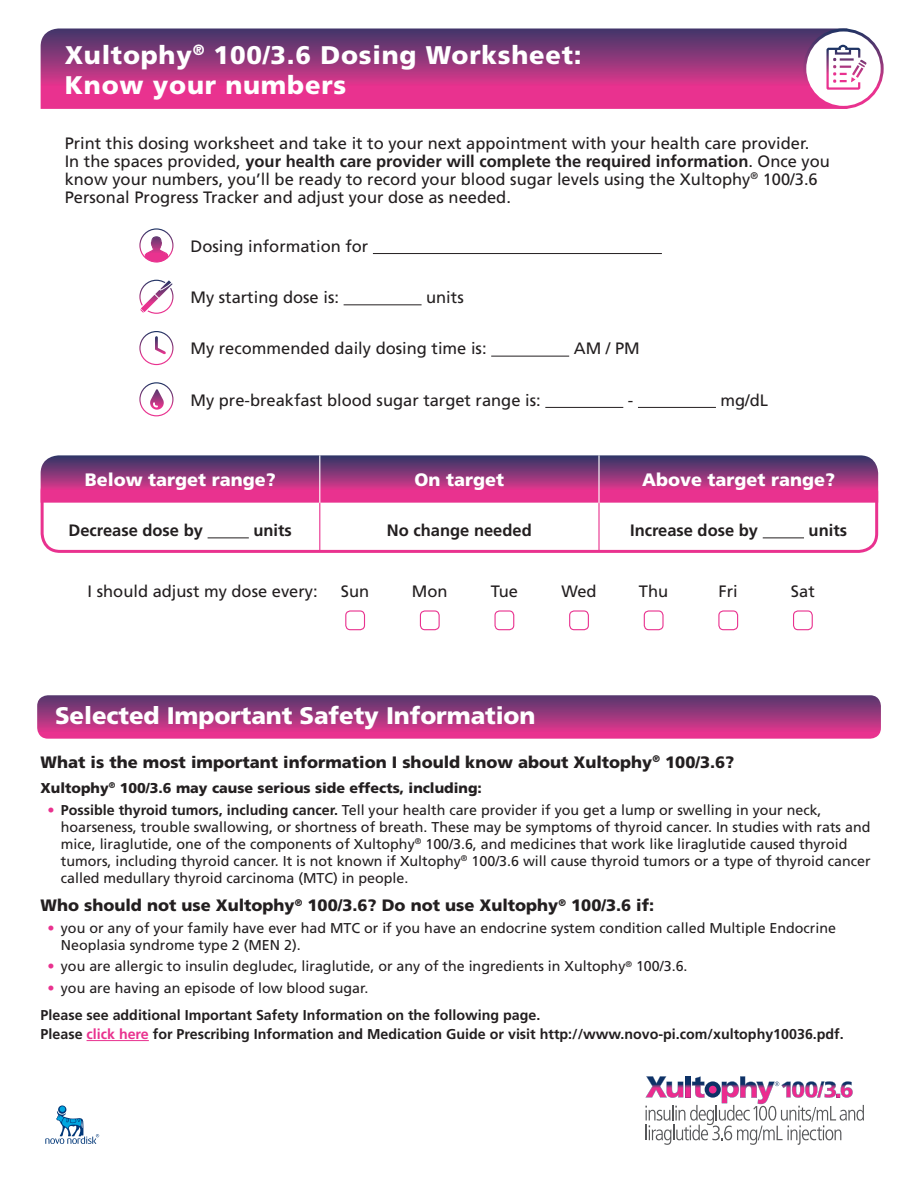
<style>
.page{position:relative;width:918px;height:1188px;background:#fff}
.page>*{position:absolute;margin:0;border:0;box-sizing:border-box;transform-origin:0 0}
.eyebrow_2{font:900 25.5px "Frutiger";letter-spacing:.03em;color:#fff}
.ISI_Headline{font:900 24px "Frutiger";letter-spacing:-.005em;color:#fff}
.t1{font:900 18px "Frutiger";color:#fff}
.body{font:16.5px/18px "Frutiger";color:#231f20}
.body_circle_question{font:16.5px "Frutiger";color:#231f20}
.ISI_Black_Main{font:900 16.5px "Frutiger";color:#231f20}
.ISI_Body{font:900 16.5px "Frutiger";color:#231f20}
.body_circle_question-2{font:700 16.5px "Frutiger";color:#231f20}
.t2{font:14.25px/17.1px "Frutiger";color:#231f20}
.Body_bold{font:700 14.25px/19.5px "Frutiger";color:#231f20}
.ISI_Black_Secondary{font:900 14.25px "Frutiger";color:#231f20}
.s1{font-weight:700}
.s2{color:#e9328f}
</style>
<div class="page">
<svg style="left:45px;top:1106px;width:54px;height:38px"></svg>
<svg style="left:645px;top:1076px;width:219px;height:69px"></svg>
<svg style="left:37px;top:695px;width:844px;height:44px;background:#a53981"></svg>
<svg style="left:41px;top:28px;width:806px;height:81px;background:#a83781"></svg>
<hr style="left:87px;top:1040px;width:62px;height:1px;background:#e9328f">
<div style="left:41px;top:473px;width:837px;height:80px;border:3px solid #e9328f;border-radius:18px"></div>
<svg style="left:41px;top:455px;width:837px;height:48px;background:#a13980"></svg>
<div style="left:805px;top:30px;width:77px;height:77px;background:#fff;border-radius:50%"></div>
<div style="left:803px;top:29px;width:81px;height:80px;border:3px solid #fff;border-radius:50%"></div>
<hr style="left:208px;top:537px;width:41px;height:1px;background:#231f20">
<hr style="left:763px;top:537px;width:41px;height:1px;background:#231f20">
<div style="left:345px;top:610px;width:20px;height:20px;border:1px solid #e9328f;border-radius:4px"></div>
<div style="left:420px;top:610px;width:20px;height:20px;border:1px solid #e9328f;border-radius:4px"></div>
<div style="left:494px;top:610px;width:20px;height:20px;border:1px solid #e9328f;border-radius:4px"></div>
<div style="left:569px;top:610px;width:20px;height:20px;border:1px solid #e9328f;border-radius:4px"></div>
<div style="left:644px;top:610px;width:20px;height:20px;border:1px solid #e9328f;border-radius:4px"></div>
<div style="left:718px;top:610px;width:20px;height:20px;border:1px solid #e9328f;border-radius:4px"></div>
<div style="left:793px;top:610px;width:20px;height:20px;border:1px solid #e9328f;border-radius:4px"></div>
<hr style="left:319px;top:455px;width:1px;height:48px;background:#fff">
<hr style="left:319px;top:503px;width:1px;height:47px;background:#e9328f">
<hr style="left:598px;top:455px;width:2px;height:48px;background:#fff">
<hr style="left:598px;top:503px;width:2px;height:47px;background:#e9328f">
<hr style="left:373px;top:253px;width:289px;height:1px;background:#231f20">
<hr style="left:344px;top:304px;width:78px;height:1px;background:#231f20">
<hr style="left:491px;top:356px;width:78px;height:1px;background:#231f20">
<hr style="left:545px;top:407px;width:78px;height:1px;background:#231f20">
<hr style="left:638px;top:407px;width:78px;height:1px;background:#231f20">
<svg style="left:139px;top:279px;width:35px;height:35px"></svg>
<svg style="left:144px;top:236px;width:25px;height:25px"></svg>
<div style="left:139px;top:228px;width:35px;height:35px;border:1px solid #fff;border-radius:50%"></div>
<div style="left:139px;top:331px;width:35px;height:34px;border:1px solid #fff;border-radius:50%"></div>
<svg style="left:155px;top:338px;width:11px;height:17px"></svg>
<div style="left:139px;top:382px;width:35px;height:34px;border:1px solid #fff;border-radius:50%"></div>
<svg style="left:150px;top:389px;width:14px;height:21px"></svg>
<svg style="left:826px;top:44px;width:41px;height:46px"></svg>
<div style="left:835px;top:49px;width:16px;height:6px;border:2px solid #fff"></div>
<p class="eyebrow_2" style="left:65px;top:39px;width:519px">Xultophy<sup>®</sup> 100/3.6 Dosing Worksheet:</p>
<p class="eyebrow_2" style="left:65px;top:69px;width:283px">Know your numbers</p>
<p class="body" style="left:65px;top:134px;width:767px">Print this dosing worksheet and take it to your next appointment with your health care provider.<br>In the spaces provided, <span class="s1">your health care provider will complete the required information</span>. Once you know your numbers, you’ll be ready to record your blood sugar levels using the Xultophy<sup>®</sup> 100/3.6<br>Personal Progress Tracker and adjust your dose as needed.</p>
<p class="body_circle_question" style="left:190px;top:236px;width:179px">Dosing information for</p>
<p class="body_circle_question" style="left:190px;top:288px;width:150px">My starting dose is:</p>
<p class="body_circle_question" style="left:426px;top:288px;width:39px">units</p>
<p class="body_circle_question" style="left:190px;top:339px;width:298px">My recommended daily dosing time is:</p>
<p class="body_circle_question" style="left:574px;top:339px;width:67px">AM / PM</p>
<p class="body_circle_question" style="left:190px;top:390px;width:352px">My pre-breakfast blood sugar target range is:</p>
<p class="body_circle_question" style="left:628px;top:390px;width:7px">-</p>
<p class="body_circle_question" style="left:721px;top:390px;width:49px">mg/dL</p>
<h3 class="t1" style="left:85px;top:469px;width:193px">Below target range?</h3>
<h3 class="t1" style="left:415px;top:469px;width:91px">On target</h3>
<h3 class="t1" style="left:642px;top:469px;width:195px">Above target range?</h3>
<p class="body_circle_question-2" style="left:69px;top:521px;width:136px">Decrease dose by</p>
<p class="body_circle_question-2" style="left:253px;top:521px;width:40px">units</p>
<p class="body_circle_question-2" style="left:387px;top:521px;width:146px">No change needed</p>
<p class="body_circle_question-2" style="left:630px;top:521px;width:130px">Increase dose by</p>
<p class="body_circle_question-2" style="left:809px;top:521px;width:40px">units</p>
<p class="body_circle_question" style="left:88px;top:582px;width:232px">I should adjust my dose every:</p>
<p class="body_circle_question" style="left:341px;top:582px;width:30px">Sun</p>
<p class="body_circle_question" style="left:412px;top:582px;width:37px">Mon</p>
<p class="body_circle_question" style="left:491px;top:582px;width:29px">Tue</p>
<p class="body_circle_question" style="left:561px;top:582px;width:37px">Wed</p>
<p class="body_circle_question" style="left:639px;top:582px;width:31px">Thu</p>
<p class="body_circle_question" style="left:719px;top:582px;width:21px">Fri</p>
<p class="body_circle_question" style="left:791px;top:582px;width:25px">Sat</p>
<p class="ISI_Headline" style="left:55px;top:701px;width:482px">Selected Important Safety Information</p>
<p class="ISI_Black_Main" style="left:41px;top:752px;width:695px">What is the most important information I should know about Xultophy<sup>®</sup> 100/3.6?</p>
<p class="ISI_Black_Secondary" style="left:41px;top:780px;width:443px">Xultophy<sup>®</sup> 100/3.6 may cause serious side effects, including:</p>
<p class="t2" style="left:61px;top:801px;width:811px;text-indent:-14px"><span class="s2">•</span> <span class="s1">Possible thyroid tumors, including cancer.</span> Tell your health care provider if you get a lump or swelling in your neck, hoarseness, trouble swallowing, or shortness of breath. These may be symptoms of thyroid cancer. In studies with rats and mice, liraglutide, one of the components of Xultophy<sup>®</sup> 100/3.6, and medicines that work like liraglutide caused thyroid tumors, including thyroid cancer. It is not known if Xultophy<sup>®</sup> 100/3.6 will cause thyroid tumors or a type of thyroid cancer called medullary thyroid carcinoma (MTC) in people.</p>
<p class="ISI_Body" style="left:41px;top:896px;width:615px">Who should not use Xultophy<sup>®</sup> 100/3.6? Do not use Xultophy<sup>®</sup> 100/3.6 if:</p>
<p class="t2" style="left:61px;top:919px;width:777px;text-indent:-14px"><span class="s2">•</span> you or any of your family have ever had MTC or if you have an endocrine system condition called Multiple Endocrine<br>Neoplasia syndrome type 2 (MEN 2).</p>
<p class="t2" style="left:47px;top:958px;width:642px"><span class="s2">•</span> you are allergic to insulin degludec, liraglutide, or any of the ingredients in Xultophy<sup>®</sup> 100/3.6.</p>
<p class="t2" style="left:47px;top:979px;width:323px"><span class="s2">•</span> you are having an episode of low blood sugar.</p>
<p class="Body_bold" style="left:41px;top:1005px;width:805px">Please see additional Important Safety Information on the following page.<br>Please <span class="s2">click here</span> for Prescribing Information and Medication Guide or visit http://www.novo-pi.com/xultophy10036.pdf.</p>
</div>
